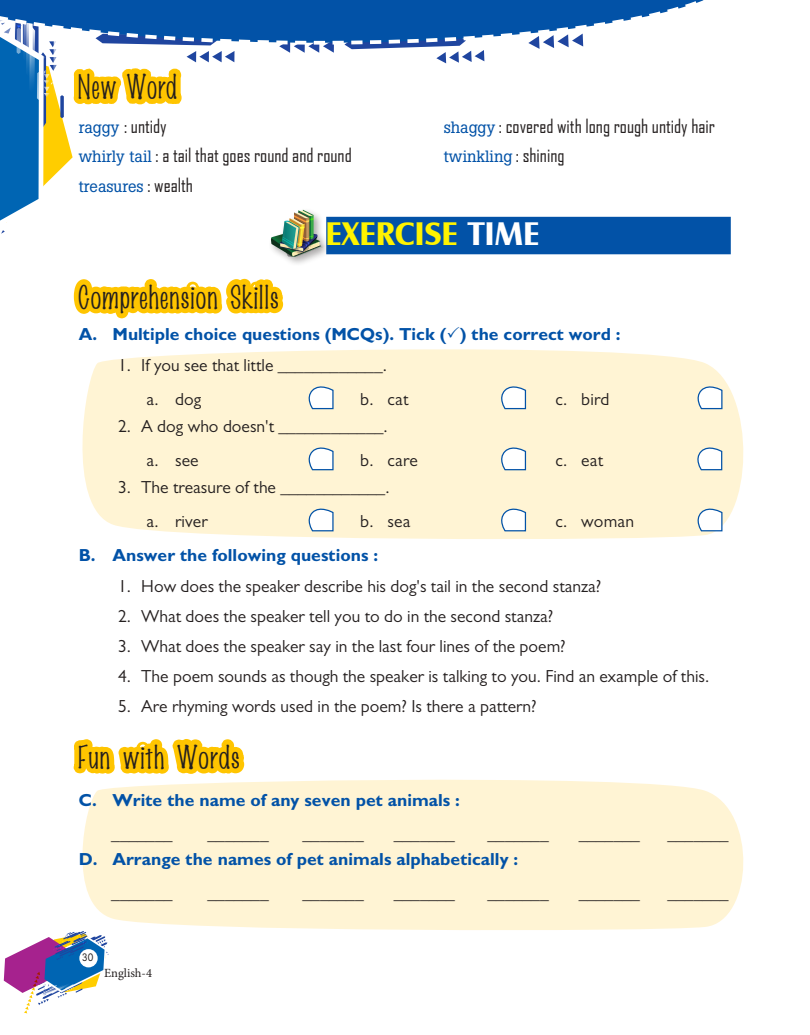
<style>
.page{position:relative;width:810px;height:1035px;background:#fff}
.page>*{position:absolute;margin:0;border:0;box-sizing:border-box;transform-origin:0 0}
.t1{font:700 33.75px "Castle T";color:#fff300}
.t2{font:30px "Marker Fine Point";letter-spacing:.04em;color:#241f1f}
.t3{font:28.75px "Marker Fine Point";letter-spacing:.04em;color:#241f1f;scale:1.1 1}
.t4{font:18.75px "Agency FB";color:#241f1f}
.t5{font:17.5px/33.8px "Gill Sans MT Pro";color:#241f1f}
.t6{font:700 17.5px "Gill Sans MT Pro";color:#0252a7}
.t7{font:17.5px "Gill Sans";color:#241f1f}
.t8{font:16.25px "Boton";color:#0252a7}
.t9{font:12.5px "Minion Pro";color:#241f1f}
.t10{font:10px "B Preplay";color:#241f1f}
.s1{font-family:"Boton";font-size:16.25px;color:#0252a7}
.s2{font-family:"Agency FB";font-size:18.75px;color:#241f1f}
.s3{color:#fff}
</style>
<div class="page">
<div style="left:82px;top:376px;width:662px;height:163px;background:#fff4d4"></div>
<div style="left:253px;top:779px;width:491px;height:151px;background:#fff4d4"></div>
<svg style="left:305px;top:383px;width:29px;height:27px"></svg>
<svg style="left:498px;top:383px;width:29px;height:27px"></svg>
<svg style="left:694px;top:383px;width:29px;height:27px"></svg>
<svg style="left:305px;top:444px;width:29px;height:27px"></svg>
<svg style="left:498px;top:444px;width:29px;height:27px"></svg>
<svg style="left:694px;top:444px;width:29px;height:27px"></svg>
<svg style="left:305px;top:505px;width:29px;height:27px"></svg>
<svg style="left:498px;top:505px;width:29px;height:27px"></svg>
<svg style="left:694px;top:505px;width:29px;height:27px"></svg>
<svg style="left:4px;top:739px;width:249px;height:275px"></svg>
<svg style="left:0;top:0;width:731px;height:376px"></svg>
<h2 class="t2" style="left:79px;top:67px;width:100px">New Word</h2>
<p class="t4" style="left:79px;top:115px;width:90px"><span class="s1">raggy</span> : untidy</p>
<p class="t4" style="left:444px;top:115px;width:273px"><span class="s1">shaggy</span> : covered with long rough untidy hair</p>
<p class="t4" style="left:79px;top:144px;width:274px"><span class="s1">whirly tail</span> : a tail that goes round and round</p>
<p class="t8" style="left:444px;top:147px;width:122px">twinkling <span class="s2">: shining</span></p>
<p class="t8" style="left:79px;top:176px;width:116px">treasures <span class="s2">: wealth</span></p>
<h1 class="t1" style="left:325px;top:214px;width:216px">EXERCISE <span class="s3">TIME</span></h1>
<h3 class="t3" style="left:79px;top:278px;width:184px">Comprehension Skills</h3>
<p class="t6" style="left:79px;top:323px;width:543px">A. Multiple choice questions (MCQs). Tick ( ) the correct word :</p>
<p class="t5" style="left:147px;top:348px;width:242px;text-indent:-29px">1. If you see that little ____________. a. dog</p>
<p class="t5" style="left:360px;top:382px;width:50px">b. cat</p>
<p class="t5" style="left:555px;top:382px;width:56px">c. bird</p>
<p class="t5" style="left:147px;top:409px;width:243px;text-indent:-29px">2. A dog who doesn't ____________. a. see</p>
<p class="t5" style="left:360px;top:443px;width:59px">b. care</p>
<p class="t5" style="left:555px;top:443px;width:49px">c. eat</p>
<p class="t5" style="left:147px;top:470px;width:245px;text-indent:-29px">3. The treasure of the ____________. a. river</p>
<p class="t5" style="left:360px;top:504px;width:52px">b. sea</p>
<p class="t5" style="left:555px;top:504px;width:80px">c. woman</p>
<p class="t6" style="left:79px;top:544px;width:301px">B. Answer the following questions :</p>
<p class="t5" style="left:118px;top:569px;width:485px">1. How does the speaker describe his dog's tail in the second stanza?</p>
<p class="t5" style="left:118px;top:599px;width:437px">2. What does the speaker tell you to do in the second stanza?</p>
<p class="t5" style="left:118px;top:629px;width:449px">3. What does the speaker say in the last four lines of the poem?</p>
<p class="t5" style="left:118px;top:659px;width:593px">4. The poem sounds as though the speaker is talking to you. Find an example of this.</p>
<p class="t5" style="left:118px;top:689px;width:420px">5. Are rhyming words used in the poem? Is there a pattern?</p>
<h3 class="t3" style="left:79px;top:738px;width:148px">Fun with Words</h3>
<p class="t6" style="left:79px;top:789px;width:383px">C. Write the name of any seven pet animals :</p>
<p class="t7" style="left:111px;top:822px;width:63px">_______</p>
<p class="t7" style="left:208px;top:822px;width:63px">_______</p>
<p class="t7" style="left:303px;top:822px;width:63px">_______</p>
<p class="t7" style="left:394px;top:822px;width:63px">_______</p>
<p class="t7" style="left:488px;top:822px;width:63px">_______</p>
<p class="t7" style="left:579px;top:822px;width:63px">_______</p>
<p class="t7" style="left:667px;top:822px;width:63px">_______</p>
<p class="t6" style="left:79px;top:848px;width:441px">D. Arrange the names of pet animals alphabetically :</p>
<p class="t7" style="left:111px;top:881px;width:63px">_______</p>
<p class="t7" style="left:208px;top:881px;width:63px">_______</p>
<p class="t7" style="left:303px;top:881px;width:63px">_______</p>
<p class="t7" style="left:394px;top:881px;width:63px">_______</p>
<p class="t7" style="left:488px;top:881px;width:63px">_______</p>
<p class="t7" style="left:579px;top:881px;width:63px">_______</p>
<p class="t7" style="left:667px;top:881px;width:63px">_______</p>
<p class="t10" style="left:83px;top:952px;width:13px">30</p>
<p class="t9" style="left:104px;top:965px;width:49px">English-4</p>
</div>
